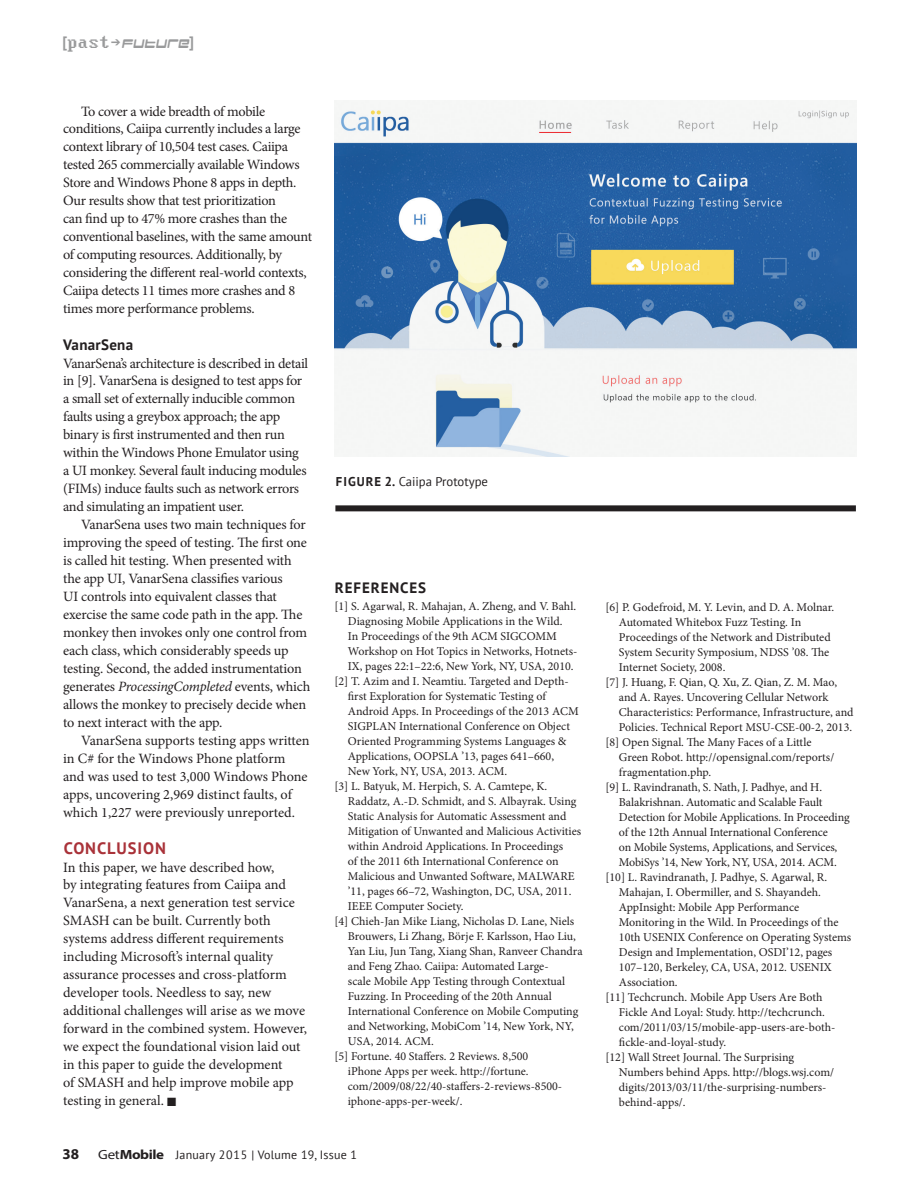
<style>
.page{position:relative;width:918px;height:1188px;background:#fff}
.page>*{position:absolute;margin:0;border:0;box-sizing:border-box;transform-origin:0 0}
.t1{font:700 16.5px "PT Sans";letter-spacing:.055em;color:#a93239}
.t2{font:700 15px "PT Sans";letter-spacing:.06em;color:#231f20}
.t3{font:15px "Hyperspeed";letter-spacing:.02em;color:#999a9b}
.t4{font:700 15px "Myriad Pro";color:#231f20}
.t5{font:14.25px/18px "Minion Pro";letter-spacing:-.015em;color:#231f20}
.t6{font:12.75px "PT Sans";color:#231f20}
.t7{font:12px "Minion Pro";letter-spacing:-.005em;color:#231f20}
.t8{font:12px "PT Sans";letter-spacing:.02em;color:#231f20}
.s1{font-family:"PT Sans";font-weight:700}
.s2{font-family:"Perfect DOSVGA437";font-size:19.5px}
.s3{font-style:italic}
.s4{font-weight:700}
.s5{font-family:"Myriad Pro";font-size:13.35px}
.s6{font-family:"Myriad Pro";font-weight:700;font-size:13.35px}
</style>
<div class="page">
<img style="left:335px;top:109px;width:522px;height:347px">
<div style="left:335px;top:505px;width:521px;height:6px;background:#231f20"></div>
<p class="t3" style="left:62px;top:36px;width:133px"><span class="s1">[</span><span class="s2">past</span>➔Future<span class="s1">]</span></p>
<p class="t5" style="left:63px;top:102px;width:251px;text-indent:18px">To cover a wide breadth of mobile conditions, Caiipa currently includes a large context library of 10,504 test cases. Caiipa tested 265 commercially available Windows Store and Windows Phone 8 apps in depth.<br>Our results show that test prioritization<br>can find up to 47% more crashes than the conventional baselines, with the same amount of computing resources. Additionally, by considering the different real-world contexts, Caiipa detects 11 times more crashes and 8 times more performance problems.</p>
<p class="t2" style="left:63px;top:334px;width:72px">VANARSENA</p>
<p class="t5" style="left:63px;top:354px;width:247px">VanarSena’s architecture is described in detail in [9]. VanarSena is designed to test apps for a small set of externally inducible common faults using a greybox approach; the app binary is first instrumented and then run within the Windows Phone Emulator using a UI monkey. Several fault inducing modules (FIMs) induce faults such as network errors and simulating an impatient user.</p>
<p class="t5" style="left:63px;top:516px;width:249px;text-indent:18px">VanarSena uses two main techniques for improving the speed of testing. The first one is called hit testing. When presented with the app UI, VanarSena classifies various<br>UI controls into equivalent classes that exercise the same code path in the app. The monkey then invokes only one control from each class, which considerably speeds up testing. Second, the added instrumentation generates <span class="s3">ProcessingCompleted</span> events, which allows the monkey to precisely decide when to next interact with the app.</p>
<p class="t5" style="left:63px;top:732px;width:248px;text-indent:18px">VanarSena supports testing apps written in C# for the Windows Phone platform and was used to test 3,000 Windows Phone apps, uncovering 2,969 distinct faults, of which 1,227 were previously unreported.</p>
<h1 class="t1" style="left:64px;top:837px;width:104px">CONCLUSION</h1>
<p class="t5" style="left:63px;top:858px;width:245px">In this paper, we have described how,<br>by integrating features from Caiipa and VanarSena, a next generation test service SMASH can be built. Currently both systems address different requirements including Microsoft’s internal quality assurance processes and cross-platform developer tools. Needless to say, new additional challenges will arise as we move forward in the combined system. However, we expect the foundational vision laid out in this paper to guide the development<br>of SMASH and help improve mobile app testing in general. ■</p>
<p class="t6" style="left:336px;top:473px;width:154px"><span class="s4">F IGURE 2.</span> Caiipa Prototype</p>
<p class="t2" style="left:335px;top:578px;width:93px">REFERENCES</p>
<p class="t7" style="left:334px;top:599px;width:243px">[1] S. Agarwal, R. Mahajan, A. Zheng, and V. Bahl.</p>
<p class="t7" style="left:348px;top:614px;width:216px">Diagnosing Mobile Applications in the Wild.</p>
<p class="t7" style="left:348px;top:629px;width:210px">In Proceedings of the 9th ACM SIGCOMM</p>
<p class="t7" style="left:348px;top:644px;width:231px">Workshop on Hot Topics in Networks, Hotnets-</p>
<p class="t7" style="left:348px;top:659px;width:227px">IX, pages 22:1–22:6, New York, NY, USA, 2010.</p>
<p class="t7" style="left:334px;top:674px;width:236px">[2] T. Azim and I. Neamtiu. Targeted and Depth-</p>
<p class="t7" style="left:348px;top:689px;width:200px">first Exploration for Systematic Testing of</p>
<p class="t7" style="left:348px;top:704px;width:232px">Android Apps. In Proceedings of the 2013 ACM</p>
<p class="t7" style="left:348px;top:719px;width:224px">SIGPLAN International Conference on Object</p>
<p class="t7" style="left:348px;top:734px;width:220px">Oriented Programming Systems Languages &amp;</p>
<p class="t7" style="left:348px;top:749px;width:208px">Applications, OOPSLA ’13, pages 641–660,</p>
<p class="t7" style="left:348px;top:764px;width:161px">New York, NY, USA, 2013. ACM.</p>
<p class="t7" style="left:334px;top:779px;width:215px">[3] L. Batyuk, M. Herpich, S. A. Camtepe, K.</p>
<p class="t7" style="left:348px;top:794px;width:230px">Raddatz, A.-D. Schmidt, and S. Albayrak. Using</p>
<p class="t7" style="left:348px;top:809px;width:220px">Static Analysis for Automatic Assessment and</p>
<p class="t7" style="left:348px;top:824px;width:235px">Mitigation of Unwanted and Malicious Activities</p>
<p class="t7" style="left:348px;top:839px;width:217px">within Android Applications. In Proceedings</p>
<p class="t7" style="left:348px;top:854px;width:212px">of the 2011 6th International Conference on</p>
<p class="t7" style="left:348px;top:869px;width:228px">Malicious and Unwanted Software, MALWARE</p>
<p class="t7" style="left:348px;top:884px;width:225px">’11, pages 66–72, Washington, DC, USA, 2011.</p>
<p class="t7" style="left:348px;top:899px;width:117px">IEEE Computer Society.</p>
<p class="t7" style="left:334px;top:914px;width:241px">[4] Chieh-Jan Mike Liang, Nicholas D. Lane, Niels</p>
<p class="t7" style="left:348px;top:929px;width:230px">Brouwers, Li Zhang, Börje F. Karlsson, Hao Liu,</p>
<p class="t7" style="left:348px;top:944px;width:236px">Yan Liu, Jun Tang, Xiang Shan, Ranveer Chandra</p>
<p class="t7" style="left:348px;top:959px;width:202px">and Feng Zhao. Caiipa: Automated Large-</p>
<p class="t7" style="left:348px;top:974px;width:219px">scale Mobile App Testing through Contextual</p>
<p class="t7" style="left:348px;top:989px;width:205px">Fuzzing. In Proceeding of the 20th Annual</p>
<p class="t7" style="left:348px;top:1004px;width:232px">International Conference on Mobile Computing</p>
<p class="t7" style="left:348px;top:1019px;width:227px">and Networking, MobiCom ’14, New York, NY,</p>
<p class="t7" style="left:348px;top:1034px;width:88px">USA, 2014. ACM.</p>
<p class="t7" style="left:334px;top:1049px;width:196px">[5] Fortune. 40 Staffers. 2 Reviews. 8,500</p>
<p class="t7" style="left:348px;top:1064px;width:182px">iPhone Apps per week. http://fortune.</p>
<p class="t7" style="left:348px;top:1079px;width:216px">com/2009/08/22/40-staffers-2-reviews-8500-</p>
<p class="t7" style="left:348px;top:1094px;width:116px">iphone-apps-per-week/.</p>
<p class="t4" style="left:62px;top:1145px;width:18px">38</p>
<p class="t8" style="left:98px;top:1147px;width:260px"><span class="s5">Get</span><span class="s6">Mobile</span> January 2015 | Volume 19, Issue 1</p>
<p class="t7" style="left:605px;top:599px;width:230px">[6] P. Godefroid, M. Y. Levin, and D. A. Molnar.</p>
<p class="t7" style="left:619px;top:614px;width:184px">Automated Whitebox Fuzz Testing. In</p>
<p class="t7" style="left:619px;top:629px;width:213px">Proceedings of the Network and Distributed</p>
<p class="t7" style="left:619px;top:644px;width:212px">System Security Symposium, NDSS ’08. The</p>
<p class="t7" style="left:619px;top:659px;width:108px">Internet Society, 2008.</p>
<p class="t7" style="left:605px;top:674px;width:233px">[7] J. Huang, F. Qian, Q. Xu, Z. Qian, Z. M. Mao,</p>
<p class="t7" style="left:619px;top:689px;width:211px">and A. Rayes. Uncovering Cellular Network</p>
<p class="t7" style="left:619px;top:704px;width:236px">Characteristics: Performance, Infrastructure, and</p>
<p class="t7" style="left:619px;top:719px;width:235px">Policies. Technical Report MSU-CSE-00-2, 2013.</p>
<p class="t7" style="left:605px;top:734px;width:208px">[8] Open Signal. The Many Faces of a Little</p>
<p class="t7" style="left:619px;top:749px;width:217px">Green Robot. http://opensignal.com/reports/</p>
<p class="t7" style="left:619px;top:764px;width:94px">fragmentation.php.</p>
<p class="t7" style="left:605px;top:779px;width:218px">[9] L. Ravindranath, S. Nath, J. Padhye, and H.</p>
<p class="t7" style="left:619px;top:794px;width:205px">Balakrishnan. Automatic and Scalable Fault</p>
<p class="t7" style="left:619px;top:809px;width:232px">Detection for Mobile Applications. In Proceeding</p>
<p class="t7" style="left:619px;top:824px;width:211px">of the 12th Annual International Conference</p>
<p class="t7" style="left:619px;top:839px;width:220px">on Mobile Systems, Applications, and Services,</p>
<p class="t7" style="left:619px;top:854px;width:219px">MobiSys ’14, New York, NY, USA, 2014. ACM.</p>
<p class="t7" style="left:605px;top:869px;width:223px">[10] L. Ravindranath, J. Padhye, S. Agarwal, R.</p>
<p class="t7" style="left:619px;top:884px;width:204px">Mahajan, I. Obermiller, and S. Shayandeh.</p>
<p class="t7" style="left:619px;top:899px;width:182px">AppInsight: Mobile App Performance</p>
<p class="t7" style="left:619px;top:914px;width:221px">Monitoring in the Wild. In Proceedings of the</p>
<p class="t7" style="left:619px;top:929px;width:234px">10th USENIX Conference on Operating Systems</p>
<p class="t7" style="left:619px;top:944px;width:215px">Design and Implementation, OSDI’12, pages</p>
<p class="t7" style="left:619px;top:959px;width:214px">107–120, Berkeley, CA, USA, 2012. USENIX</p>
<p class="t7" style="left:619px;top:974px;width:60px">Association.</p>
<p class="t7" style="left:605px;top:989px;width:219px">[11] Techcrunch. Mobile App Users Are Both</p>
<p class="t7" style="left:619px;top:1004px;width:207px">Fickle And Loyal: Study. http://techcrunch.</p>
<p class="t7" style="left:619px;top:1019px;width:218px">com/2011/03/15/mobile-app-users-are-both-</p>
<p class="t7" style="left:619px;top:1034px;width:109px">fickle-and-loyal-study.</p>
<p class="t7" style="left:605px;top:1049px;width:190px">[12] Wall Street Journal. The Surprising</p>
<p class="t7" style="left:619px;top:1064px;width:217px">Numbers behind Apps. http://blogs.wsj.com/</p>
<p class="t7" style="left:619px;top:1079px;width:209px">digits/2013/03/11/the-surprising-numbers-</p>
<p class="t7" style="left:619px;top:1094px;width:68px">behind-apps/.</p>
</div>
